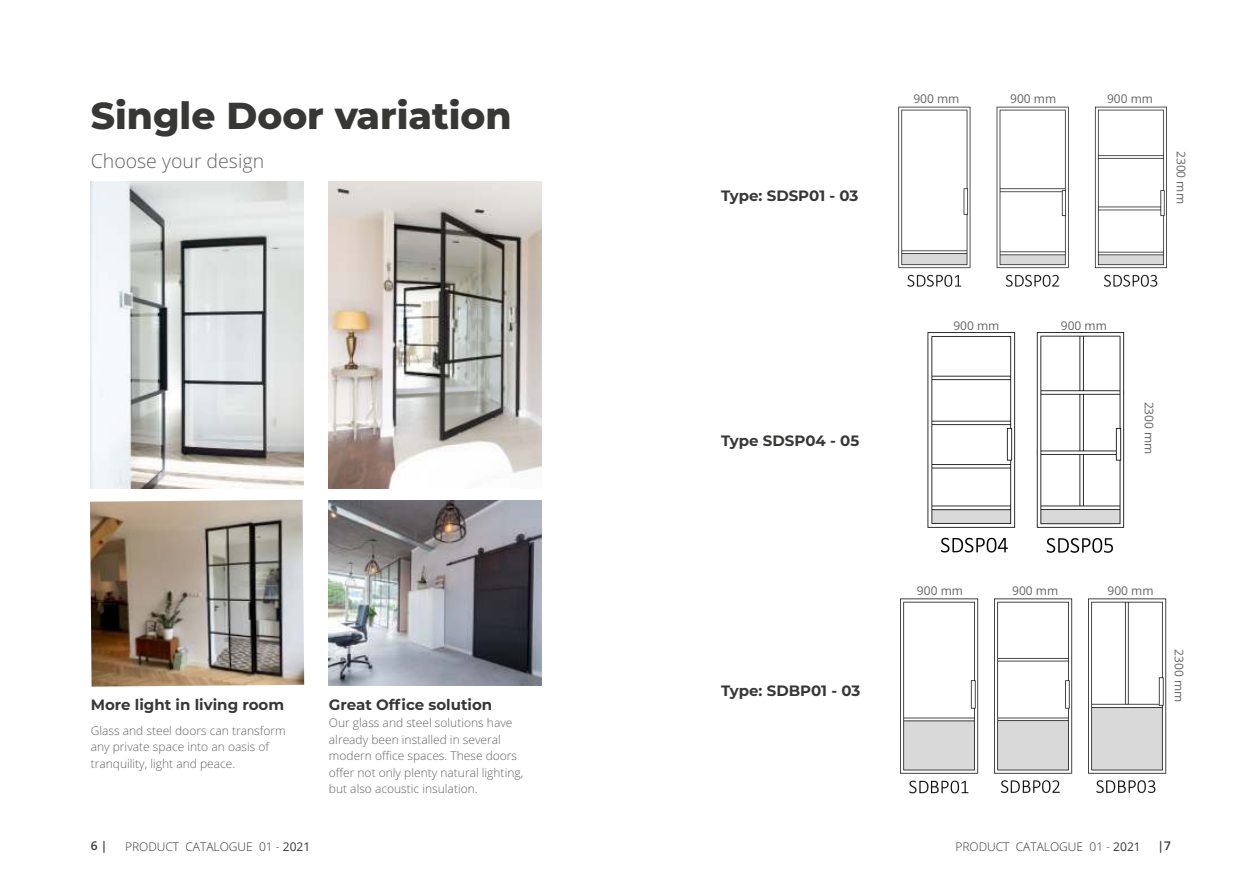
<style>
.page{position:relative;width:1259px;height:893px;background:#fff}
.page>*{position:absolute;margin:0;border:0;box-sizing:border-box;transform-origin:0 0}
.t1{font:800 37.5px "Montserrat";color:#373736}
.t2{font:300 19.5px "Open Sans";color:#646464}
.t3{font:700 15px "Montserrat";color:#373736}
.t4{font:300 12px/16.5px "Open Sans";color:#646464}
.t5{font:12px "Open Sans";color:#646464}
.t6{font:300 12px "Open Sans";color:#373736}
.t7{font:600 12px "Open Sans";color:#373736}
.s1{font-weight:400}
</style>
<div class="page">
<img style="left:91px;top:181px;width:212px;height:308px">
<img style="left:90px;top:500px;width:214px;height:187px">
<img style="left:329px;top:501px;width:212px;height:185px">
<img style="left:329px;top:181px;width:212px;height:308px">
<img style="left:898px;top:106px;width:269px;height:181px">
<img style="left:927px;top:333px;width:198px;height:220px">
<img style="left:900px;top:598px;width:267px;height:196px">
<h1 class="t1" style="left:91px;top:93px;width:422px">Single Door variation</h1>
<h2 class="t2" style="left:91px;top:153px;width:175px">Choose your design</h2>
<p class="t3" style="left:91px;top:696px;width:195px">More light in living room</p>
<p class="t3" style="left:329px;top:696px;width:165px">Great Office solution</p>
<p class="t4" style="left:91px;top:723px;width:196px">Glass and steel doors can transform any private space into an oasis of tranquility, light and peace.</p>
<p class="t4" style="left:329px;top:716px;width:196px">Our glass and steel solutions have already been installed in several modern office spaces. These doors offer not only plenty natural lighting, but also acoustic insulation.</p>
<p class="t3" style="left:721px;top:186px;width:139px">Type: SDSP01 - 03</p>
<p class="t3" style="left:721px;top:432px;width:139px">Type SDSP04 - 05</p>
<p class="t3" style="left:721px;top:681px;width:141px">Type: SDBP01 - 03</p>
<p class="t5" style="left:913px;top:94px;width:48px">900 mm</p>
<p class="t5" style="left:1010px;top:94px;width:48px">900 mm</p>
<p class="t5" style="left:1107px;top:94px;width:48px">900 mm</p>
<p class="t5" style="left:1186px;top:151px;width:54px;rotate:90deg">2300 mm</p>
<p class="t5" style="left:953px;top:321px;width:48px">900 mm</p>
<p class="t5" style="left:1061px;top:321px;width:48px">900 mm</p>
<p class="t5" style="left:1154px;top:402px;width:54px;rotate:90deg">2300 mm</p>
<p class="t5" style="left:917px;top:586px;width:48px">900 mm</p>
<p class="t5" style="left:1012px;top:586px;width:48px">900 mm</p>
<p class="t5" style="left:1107px;top:586px;width:48px">900 mm</p>
<p class="t5" style="left:1184px;top:649px;width:54px;rotate:90deg">2300 mm</p>
<p class="t7" style="left:91px;top:841px;width:18px">6 |</p>
<p class="t6" style="left:125px;top:842px;width:187px">PRODUCT CATALOGUE 01 - <span class="s1">2021</span></p>
<p class="t6" style="left:955px;top:841px;width:187px">PRODUCT CATALOGUE 01 - <span class="s1">2021</span></p>
<p class="t7" style="left:1157px;top:841px;width:15px">|7</p>
</div>
